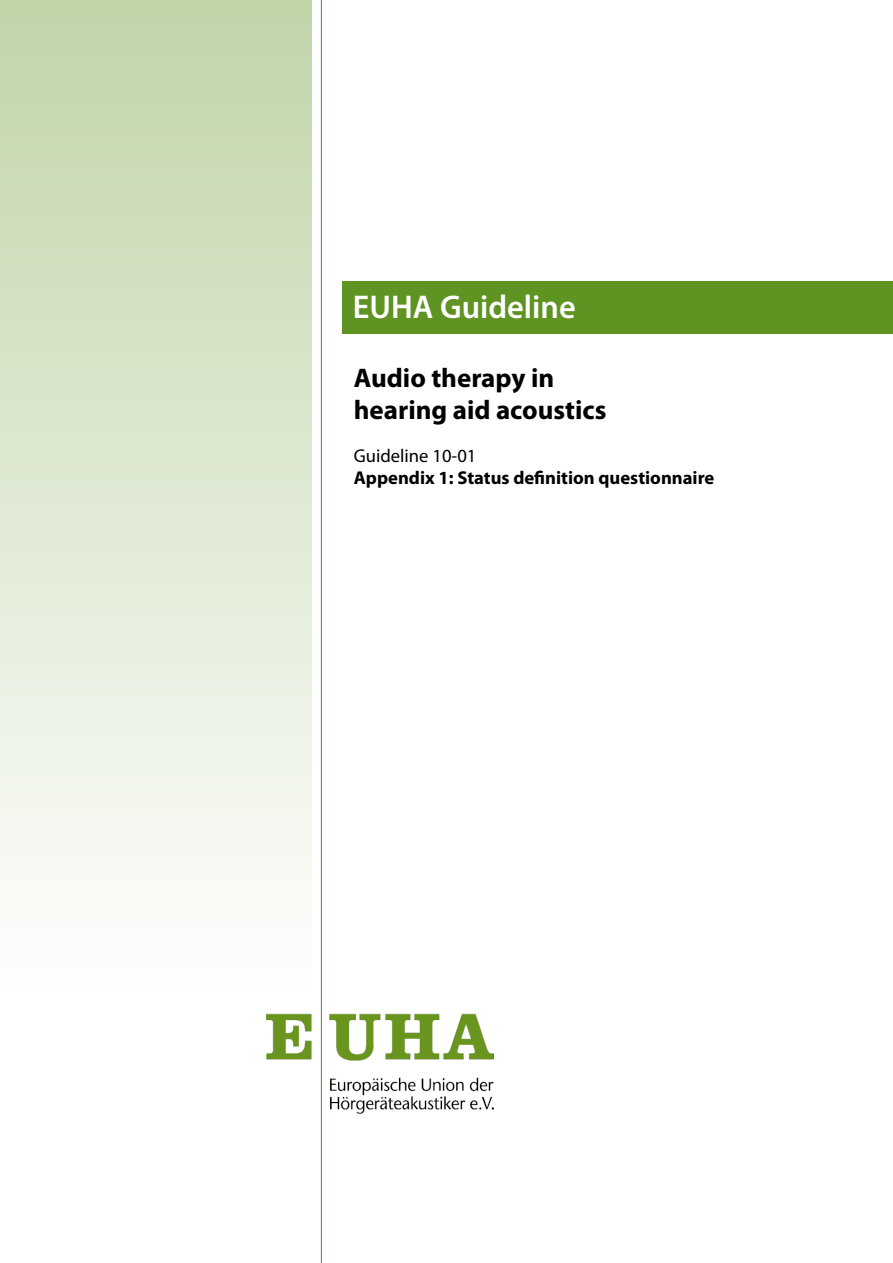
<style>
.page{position:relative;width:893px;height:1263px;background:#fff}
.page>*{position:absolute;margin:0;border:0;box-sizing:border-box;transform-origin:0 0}
.t1{font:600 33px "Myriad Pro";color:#fff}
.t2{font:700 27px/32.4px "Myriad Pro";color:#000}
.t3{font:700 18.6px "Myriad Pro";color:#000}
.t4{font:18.6px "Myriad Pro";color:#000}
</style>
<div class="page">
<div style="left:0;top:0;width:311px;height:998px;background:linear-gradient(to bottom,#c0d4a9,#fff)"></div>
<hr style="left:321px;top:0;width:1px;height:1263px;background:#5f9322">
<img style="left:266px;top:1012px;width:227px;height:101px">
<div style="left:343px;top:281px;width:550px;height:53px;background:#5f9322"></div>
<h1 class="t1" style="left:353px;top:286px;width:224px">EUHA Guideline</h1>
<h2 class="t2" style="left:354px;top:360px;width:254px">Audio therapy in hearing aid acoustics</h2>
<p class="t4" style="left:354px;top:444px;width:124px">Guideline 10-01</p>
<p class="t3" style="left:354px;top:466px;width:362px">Appendix 1: Status definition questionnaire</p>
</div>
